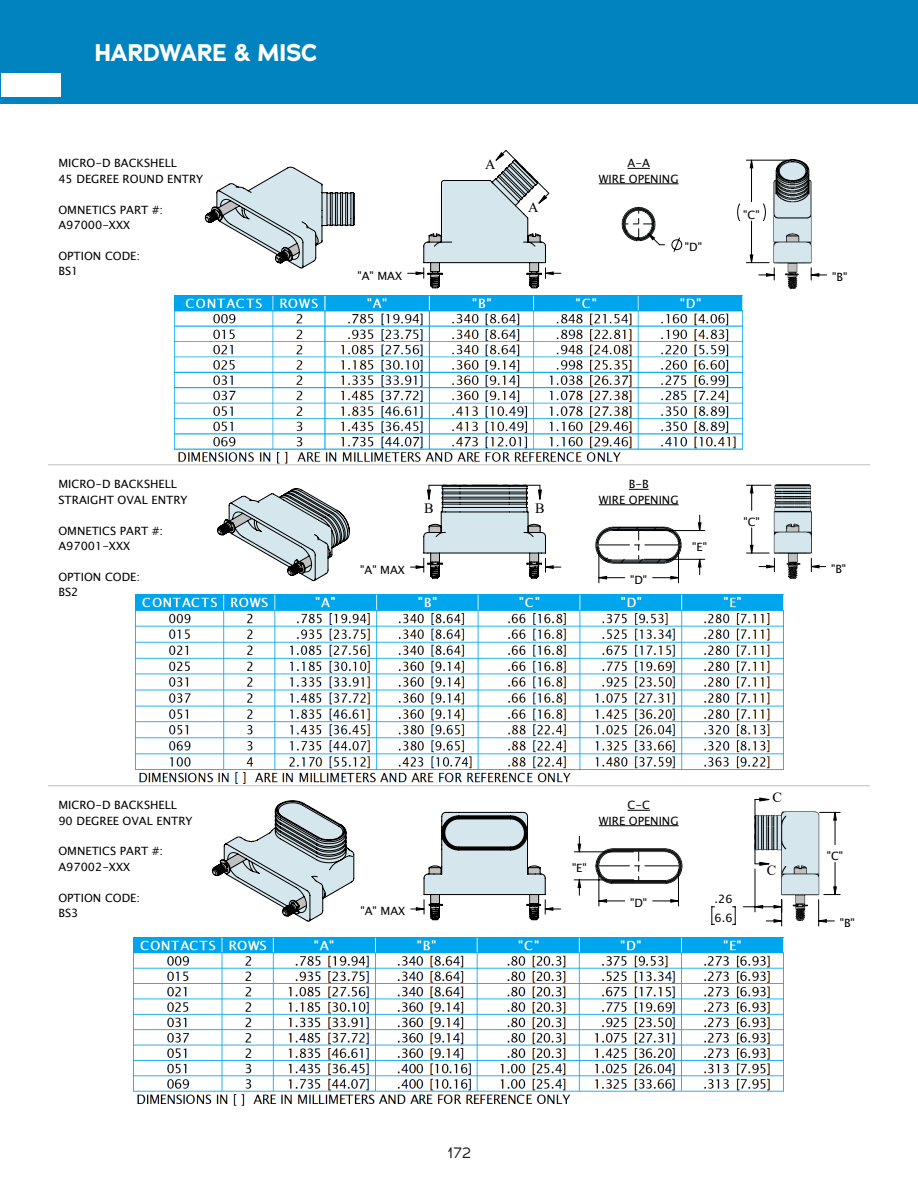
<style>
.page{position:relative;width:918px;height:1188px;background:#fff}
.page>*{position:absolute;margin:0;border:0;box-sizing:border-box;transform-origin:0 0}
.t1{font:700 24px "Adrianna";letter-spacing:-.015em;color:#fff}
.t2{font:15px "Adrianna";color:#231f20}
.t3{font:14.25px "Times New Roman";color:#000}
.t4{font:11.4px/15.5px "Lucida Sans Unicode";color:#000}
</style>
<div class="page">
<div style="left:0;top:0;width:918px;height:104px;background:#0083bf"></div>
<div style="left:1px;top:73px;width:60px;height:24px;background:#fff"></div>
<img style="left:190px;top:786px;width:196px;height:152px">
<img style="left:135px;top:594px;width:272px;height:190px">
<img style="left:134px;top:938px;width:649px;height:168px">
<img style="left:175px;top:295px;width:232px;height:169px">
<hr style="left:48px;top:464px;width:822px;height:1px;background:#c0c0c0">
<hr style="left:48px;top:785px;width:822px;height:1px;background:#c0c0c0">
<svg style="left:818px;top:919px;width:16px;height:7px"></svg>
<svg style="left:407px;top:271px;width:434px;height:640px"></svg>
<svg style="left:578px;top:160px;width:248px;height:762px"></svg>
<svg style="left:416px;top:233px;width:420px;height:677px"></svg>
<svg style="left:423px;top:150px;width:127px;height:139px"></svg>
<svg style="left:423px;top:484px;width:124px;height:96px"></svg>
<svg style="left:423px;top:811px;width:123px;height:110px"></svg>
<svg style="left:624px;top:210px;width:31px;height:31px"></svg>
<svg style="left:596px;top:526px;width:85px;height:38px"></svg>
<svg style="left:204px;top:166px;width:151px;height:103px"></svg>
<svg style="left:217px;top:488px;width:133px;height:94px"></svg>
<svg style="left:211px;top:800px;width:144px;height:126px"></svg>
<p class="t1" style="left:95px;top:36px;width:224px">HARDWARE &amp; MISC</p>
<p class="t4" style="left:58px;top:155px;width:146px">MICRO-D BACKSHELL<br>45 DEGREE ROUND ENTRY</p>
<p class="t4" style="left:58px;top:202px;width:106px">OMNETICS PART #:<br>A97000-XXX</p>
<p class="t4" style="left:58px;top:248px;width:83px">OPTION CODE:<br>BS1</p>
<p class="t4" style="left:357px;top:268px;width:46px">"A" MAX</p>
<p class="t3" style="left:485px;top:154px;width:12px">A</p>
<p class="t3" style="left:528px;top:197px;width:12px">A</p>
<p class="t4" style="left:599px;top:155px;width:81px;text-align:center">A-A<br>WIRE OPENING</p>
<p class="t4" style="left:685px;top:239px;width:19px">"D"</p>
<p class="t4" style="left:743px;top:207px;width:18px">"C"</p>
<p class="t4" style="left:832px;top:270px;width:17px">"B"</p>
<p class="t4" style="left:58px;top:476px;width:131px">MICRO-D BACKSHELL<br>STRAIGHT OVAL ENTRY</p>
<p class="t4" style="left:58px;top:523px;width:106px">OMNETICS PART #:<br>A97001-XXX</p>
<p class="t4" style="left:58px;top:569px;width:83px">OPTION CODE:<br>BS2</p>
<p class="t4" style="left:58px;top:797px;width:136px">MICRO-D BACKSHELL<br>90 DEGREE OVAL ENTRY</p>
<p class="t4" style="left:58px;top:844px;width:106px">OMNETICS PART #:<br>A97002-XXX</p>
<p class="t4" style="left:58px;top:890px;width:83px">OPTION CODE:<br>BS3</p>
<p class="t3" style="left:424px;top:498px;width:11px">B</p>
<p class="t3" style="left:535px;top:498px;width:11px">B</p>
<p class="t4" style="left:360px;top:562px;width:46px">"A" MAX</p>
<p class="t4" style="left:599px;top:476px;width:81px;text-align:center">B-B<br>WIRE OPENING</p>
<p class="t4" style="left:630px;top:572px;width:19px">"D"</p>
<p class="t4" style="left:692px;top:540px;width:16px">"E"</p>
<p class="t4" style="left:743px;top:514px;width:18px">"C"</p>
<p class="t4" style="left:831px;top:561px;width:17px">"B"</p>
<p class="t4" style="left:361px;top:904px;width:46px">"A" MAX</p>
<p class="t4" style="left:599px;top:797px;width:81px;text-align:center">C-C<br>WIRE OPENING</p>
<p class="t4" style="left:572px;top:861px;width:16px">"E"</p>
<p class="t4" style="left:630px;top:896px;width:19px">"D"</p>
<p class="t4" style="left:715px;top:889px;width:20px;line-height:19.4px">.26<br>6.6</p>
<p class="t3" style="left:772px;top:787px;width:11px">C</p>
<p class="t3" style="left:767px;top:860px;width:11px">C</p>
<p class="t4" style="left:827px;top:848px;width:18px">"C"</p>
<p class="t4" style="left:840px;top:916px;width:17px">"B"</p>
<h2 class="t2" style="left:447px;top:1143px;width:25px">172</h2>
</div>
